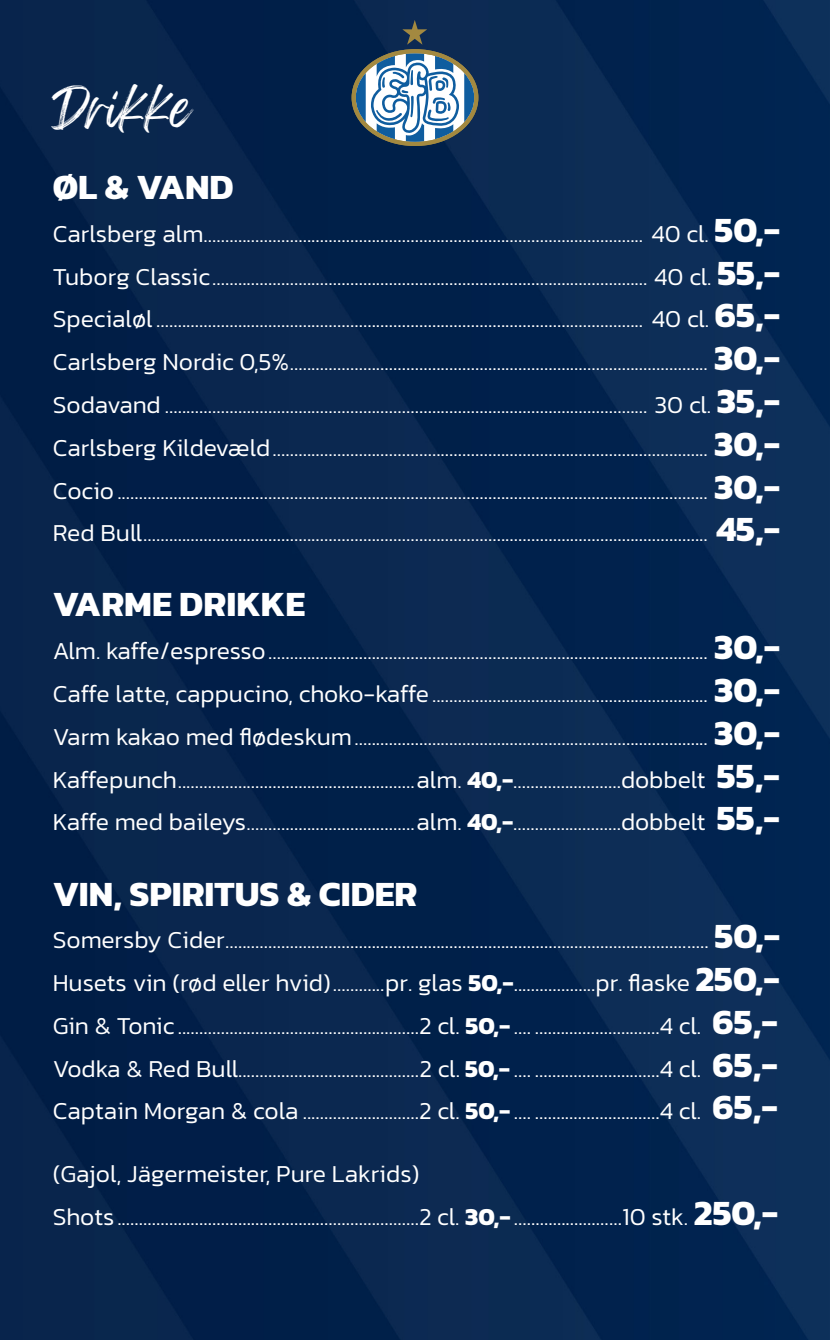
<style>
.page{position:relative;width:830px;height:1340px;background:#fff}
.page>*{position:absolute;margin:0;border:0;box-sizing:border-box;transform-origin:0 0}
.t1{font:45px "Feeling Passionate";color:#fff}
.Titel_med_pris{font:700 36px "Kanit";color:#fff}
.Titel_med_cl___pris{font:700 36px "Kanit";color:#fff}
.Titel_med_pris-2{font:300 24.75px/42.8px "Kanit";color:#fff;text-align:justify}
.Titel_med_cl___pris-2{font:300 24.75px "Kanit";color:#fff}
.Titel_2_cl___4_cl{font:300 24.75px "Kanit";color:#fff}
.Titel_alm_og_dobbelt{font:300 24.75px "Kanit";color:#fff}
.s1{font-weight:700;font-size:36px}
.s2{font-weight:700}
</style>
<div class="page">
<img style="left:0;top:0;width:829px;height:1339px">
<svg style="left:351px;top:20px;width:127px;height:126px"></svg>
<p class="t1" style="left:51px;top:72px;width:142px">Drikke</p>
<p class="Titel_med_cl___pris" style="left:53px;top:159px;width:182px">ØL &amp; VAND</p>
<p class="Titel_med_cl___pris-2" style="left:53px;top:216px;width:728px">Carlsberg alm...................................................................................................... 40 cl. <span class="s1">50,-</span></p>
<p class="Titel_med_cl___pris-2" style="left:53px;top:259px;width:728px">Tuborg Classic..................................................................................................... 40 cl. <span class="s1">55,-</span></p>
<p class="Titel_med_cl___pris-2" style="left:53px;top:302px;width:728px">Specialøl ................................................................................................................. 40 cl. <span class="s1">65,-</span></p>
<p class="Titel_med_cl___pris-2" style="left:53px;top:344px;width:728px">Carlsberg Nordic 0,5%................................................................................................. <span class="s1">30,-</span></p>
<p class="Titel_med_cl___pris-2" style="left:53px;top:387px;width:728px">Sodavand ................................................................................................................ 30 cl. <span class="s1">35,-</span></p>
<p class="Titel_med_pris-2" style="left:53px;top:426px;width:728px">Carlsberg Kildevæld..................................................................................................... <span class="s1">30,- </span>Cocio......................................................................................................................................... <span class="s1">30,- </span>Red Bull................................................................................................................................... <span class="s1">45,-</span></p>
<p class="Titel_med_pris" style="left:53px;top:576px;width:254px">VARME DRIKKE</p>
<p class="Titel_med_pris-2" style="left:53px;top:629px;width:728px">Alm. kaffe/espresso...................................................................................................... <span class="s1">30,-</span></p>
<p class="Titel_med_pris-2" style="left:53px;top:672px;width:728px">Caffe latte, cappucino, choko-kaffe................................................................ <span class="s1">30,-</span></p>
<p class="Titel_med_pris-2" style="left:53px;top:714px;width:728px">Varm kakao med flødeskum.................................................................................. <span class="s1">30,-</span></p>
<p class="Titel_alm_og_dobbelt" style="left:53px;top:762px;width:728px">Kaffepunch.......................................................alm. <span class="s2">40,-</span>.........................dobbelt <span class="s1">55,-</span></p>
<p class="Titel_alm_og_dobbelt" style="left:53px;top:804px;width:728px">Kaffe med baileys.......................................alm. <span class="s2">40,-</span>.........................dobbelt <span class="s1">55,-</span></p>
<p class="Titel_med_pris" style="left:53px;top:865px;width:366px">VIN, SPIRITUS &amp; CIDER</p>
<p class="Titel_med_pris-2" style="left:53px;top:918px;width:728px">Somersby Cider................................................................................................................ <span class="s1">50,-</span></p>
<p class="Titel_2_cl___4_cl" style="left:53px;top:965px;width:728px">Husets vin (rød eller hvid)............pr. glas <span class="s2">50,-</span>...................pr. flaske <span class="s1">250,-</span></p>
<p class="Titel_2_cl___4_cl" style="left:53px;top:1008px;width:726px">Gin &amp; Tonic ........................................................2 cl. <span class="s2">50,-</span> .... .............................4 cl. <span class="s1">65,-</span></p>
<p class="Titel_2_cl___4_cl" style="left:53px;top:1050px;width:726px">Vodka &amp; Red Bull..........................................2 cl. <span class="s2">50,-</span> .... .............................4 cl. <span class="s1">65,-</span></p>
<p class="Titel_2_cl___4_cl" style="left:53px;top:1093px;width:726px">Captain Morgan &amp; cola ...........................2 cl. <span class="s2">50,-</span> .... .............................4 cl. <span class="s1">65,-</span></p>
<p class="Titel_2_cl___4_cl" style="left:53px;top:1156px;width:368px">(Gajol, Jägermeister, Pure Lakrids)</p>
<p class="Titel_2_cl___4_cl" style="left:53px;top:1199px;width:726px">Shots ......................................................................2 cl. <span class="s2">30,-</span> .........................10 stk. <span class="s1">250,-</span></p>
</div>
